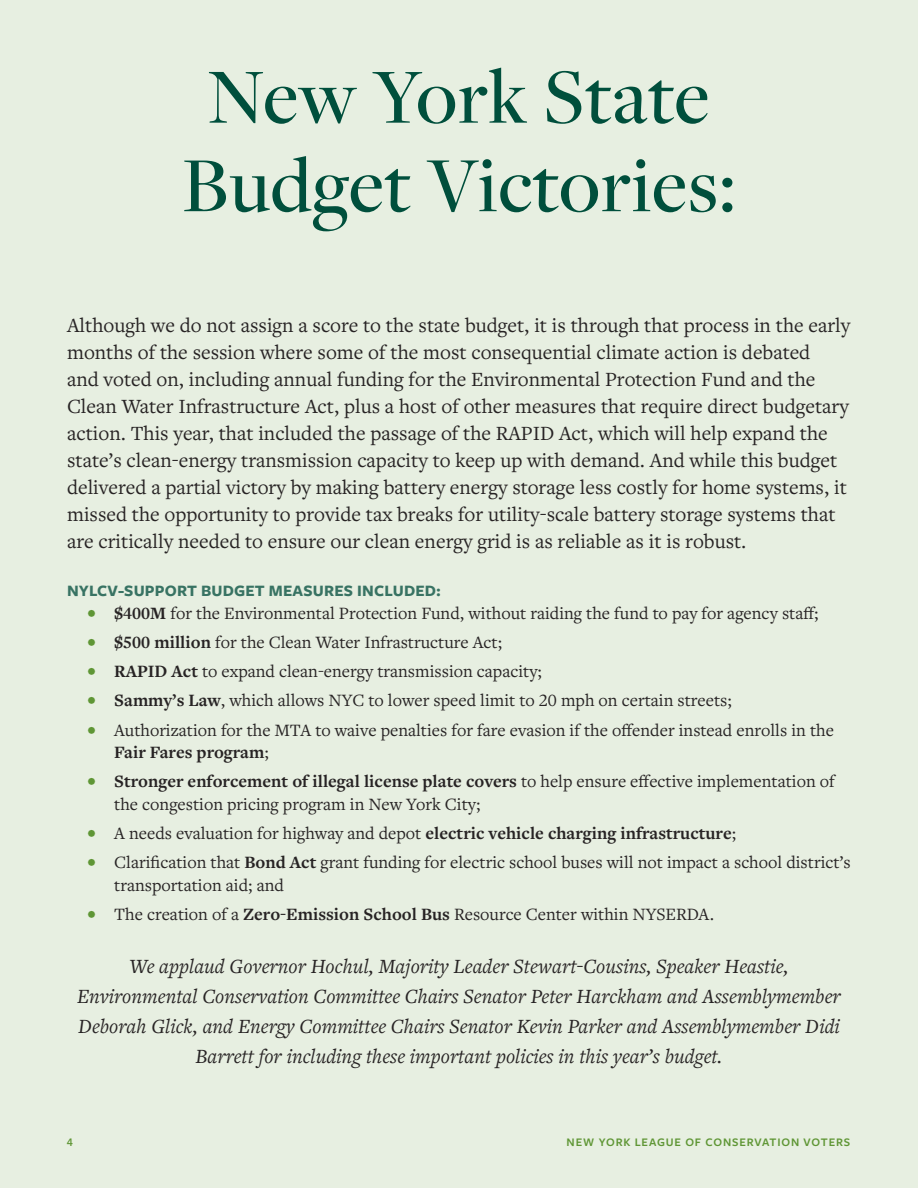
<style>
.page{position:relative;width:918px;height:1188px;background:#e7efe1}
.page>*{position:absolute;margin:0;border:0;box-sizing:border-box;transform-origin:0 0}
.t1{font:500 81px/88.5px "Freight Disp Pro";letter-spacing:.01em;color:#004f3c;text-align:center}
.t2{font:21px/27px "Freight Text Pro";color:#272324}
.t3{font:italic 21px/30px "Freight Text Pro";color:#272324;text-align:center}
.t4{font:18px/22.5px "Freight Text Pro";color:#272324}
.t5{font:700 18px "Freight Text Pro";color:#272324}
.t6{font:700 16.5px "Freight Sans Pro";letter-spacing:.01em;color:#387363}
.t7{font:600 12px "Freight Sans Pro";letter-spacing:.07em;color:#5f9635}
.s1{color:#5f9635}
.s2{font-weight:700}
.s3{font-weight:400;color:#5f9635}
.s4{font-weight:400}
</style>
<div class="page">
<h1 class="t1" style="left:182px;top:50px;width:555px">New York State<br>Budget Victories:</h1>
<p class="t2" style="left:67px;top:311px;width:785px">Although we do not assign a score to the state budget, it is through that process in the early months of the session where some of the most consequential climate action is debated<br>and voted on, including annual funding for the Environmental Protection Fund and the Clean Water Infrastructure Act, plus a host of other measures that require direct budgetary action. This year, that included the passage of the RAPID Act, which will help expand the state’s clean-energy transmission capacity to keep up with demand. And while this budget delivered a partial victory by making battery energy storage less costly for home systems, it missed the opportunity to provide tax breaks for utility-scale battery storage systems that are critically needed to ensure our clean energy grid is as reliable as it is robust.</p>
<p class="t6" style="left:67px;top:579px;width:375px">NYLCV-SUPPORT BUDGET MEASURES INCLUDED:</p>
<p class="t4" style="left:87px;top:601px;width:733px"><span class="s1">•</span> <span class="s2">$400M</span> for the Environmental Protection Fund, without raiding the fund to pay for agency staff;</p>
<p class="t4" style="left:87px;top:630px;width:416px"><span class="s1">•</span> <span class="s2">$500 million</span> for the Clean Water Infrastructure Act;</p>
<p class="t4" style="left:87px;top:659px;width:456px"><span class="s1">•</span> <span class="s2">RAPID Act</span> to expand clean-energy transmission capacity;</p>
<p class="t4" style="left:87px;top:689px;width:646px"><span class="s1">•</span> <span class="s2">Sammy’s Law</span>, which allows NYC to lower speed limit to 20 mph on certain streets;</p>
<p class="t4" style="left:114px;top:718px;width:721px;text-indent:-27px"><span class="s1">•</span> Authorization for the MTA to waive penalties for fare evasion if the offender instead enrolls in the<br><span class="s2">Fair Fares program</span>;</p>
<p class="t4" style="left:114px;top:770px;width:722px;text-indent:-27px"><span class="s1">•</span> <span class="s2">Stronger enforcement of illegal license plate covers</span> to help ensure effective implementation of the congestion pricing program in New York City;</p>
<p class="t5" style="left:87px;top:821px;width:650px"><span class="s3">•</span> <span class="s4">A needs evaluation for highway and depot</span> electric vehicle charging infrastructure<span class="s4">;</span></p>
<p class="t4" style="left:114px;top:851px;width:738px;text-indent:-27px"><span class="s1">•</span> Clarification that <span class="s2">Bond Act</span> grant funding for electric school buses will not impact a school district’s transportation aid; and</p>
<p class="t4" style="left:87px;top:902px;width:629px"><span class="s1">•</span> The creation of a <span class="s2">Zero-Emission School Bus</span> Resource Center within NYSERDA.</p>
<p class="t3" style="left:77px;top:951px;width:765px">We applaud Governor Hochul, Majority Leader Stewart-Cousins, Speaker Heastie, Environmental Conservation Committee Chairs Senator Peter Harckham and Assemblymember Deborah Glick, and Energy Committee Chairs Senator Kevin Parker and Assemblymember Didi Barrett for including these important policies in this year’s budget.</p>
<p class="t7" style="left:67px;top:1134px;width:7px">4</p>
<p class="t7" style="left:567px;top:1134px;width:285px">NEW YORK LEAGUE OF CONSERVATION VOTERS</p>
</div>
